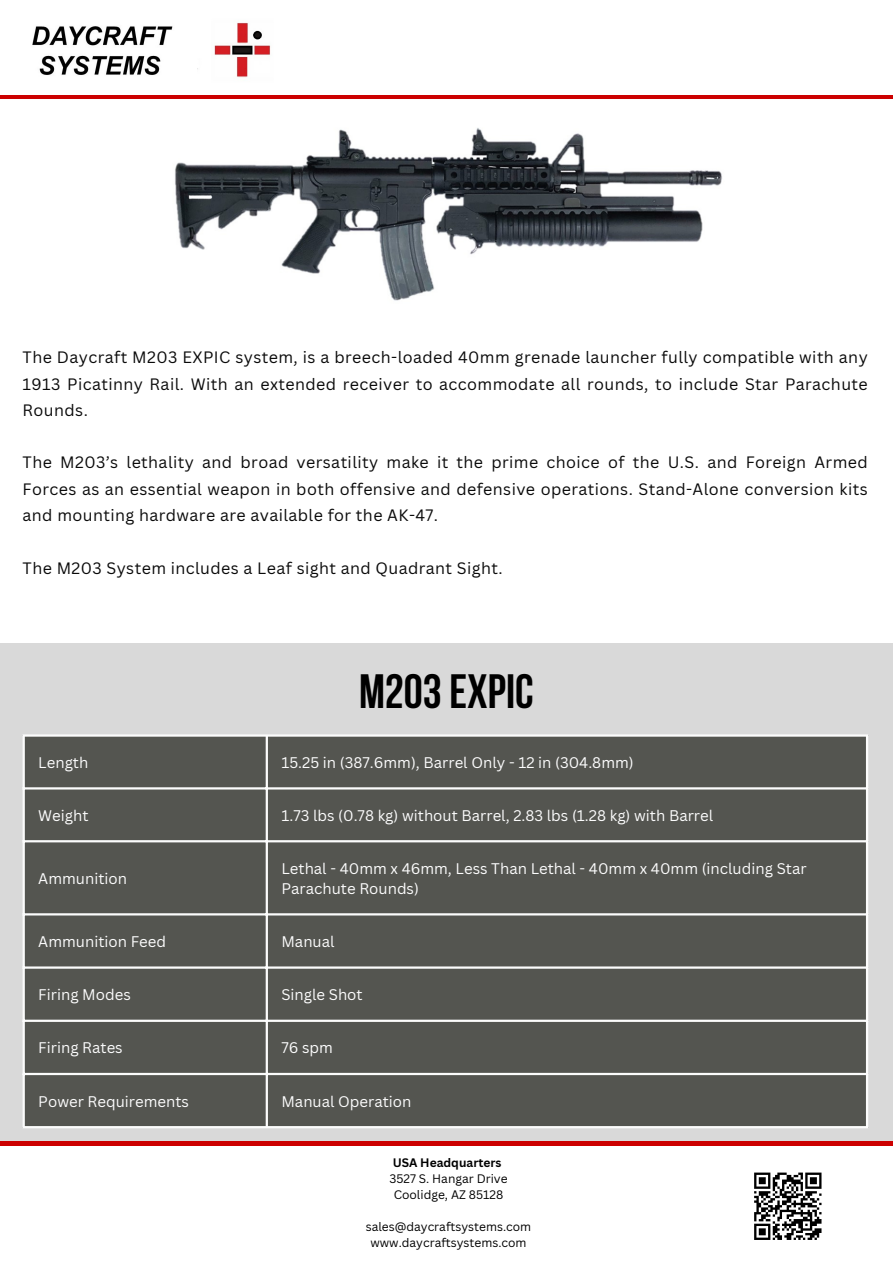
<style>
.page{position:relative;width:893px;height:1264px;background:#fff}
.page>*{position:absolute;margin:0;border:0;box-sizing:border-box;transform-origin:0 0}
.t1{font:700 48px "Bebas Neue";color:#000}
.t2{font:16.05px/26.2px "Canva Sans";letter-spacing:.025em;color:#0a0a0a;text-align:justify}
.t3{font:15px/20.2px "Canva Sans";color:#fff}
.t4{font:12px "Canva Sans";color:#000}
.t5{font:700 12px "Canva Sans";color:#000}
</style>
<div class="page">
<hr style="left:0;top:96px;width:892px;height:3px;background:#c00">
<img style="left:32px;top:22px;width:239px;height:56px">
<div style="left:0;top:643px;width:892px;height:498px;background:#d9d9d9"></div>
<hr style="left:0;top:1141px;width:892px;height:4px;background:#c00">
<svg style="left:754px;top:1172px;width:68px;height:68px"></svg>
<div style="left:25px;top:736px;width:840px;height:390px;background:#545550"></div>
<hr style="left:23px;top:736px;width:2px;height:390px;background:#fff">
<hr style="left:266px;top:736px;width:2px;height:390px;background:#fff">
<hr style="left:865px;top:736px;width:3px;height:390px;background:#fff">
<hr style="left:23px;top:734px;width:845px;height:2px;background:#fff">
<hr style="left:23px;top:787px;width:845px;height:2px;background:#fff">
<hr style="left:23px;top:840px;width:845px;height:2px;background:#fff">
<hr style="left:23px;top:913px;width:845px;height:2px;background:#fff">
<hr style="left:23px;top:966px;width:845px;height:2px;background:#fff">
<hr style="left:23px;top:1019px;width:845px;height:2px;background:#fff">
<hr style="left:23px;top:1072px;width:845px;height:3px;background:#fff">
<hr style="left:23px;top:1126px;width:845px;height:2px;background:#fff">
<img style="left:175px;top:128px;width:547px;height:173px">
<p class="t2" style="left:23px;top:344px;width:846px">The Daycraft M203 EXPIC system, is a breech-loaded 40mm grenade launcher fully compatible with any 1913 Picatinny Rail. With an extended receiver to accommodate all rounds, to include Star Parachute Rounds.</p>
<p class="t2" style="left:23px;top:449px;width:846px">The M203’s lethality and broad versatility make it the prime choice of the U.S. and Foreign Armed Forces as an essential weapon in both offensive and defensive operations. Stand-Alone conversion kits and mounting hardware are available for the AK-47.</p>
<p class="t2" style="left:23px;top:554px;width:481px">The M203 System includes a Leaf sight and Quadrant Sight.</p>
<p class="t1" style="left:359px;top:672px;width:176px">m203EXPIC</p>
<p class="t3" style="left:38px;top:752px;width:52px">Length</p>
<p class="t3" style="left:281px;top:752px;width:354px">15.25 in (387.6mm), Barrel Only - 12 in (304.8mm)</p>
<p class="t3" style="left:38px;top:805px;width:52px">Weight</p>
<p class="t3" style="left:281px;top:805px;width:433px">1.73 lbs (0.78 kg) without Barrel, 2.83 lbs (1.28 kg) with Barrel</p>
<p class="t3" style="left:38px;top:868px;width:90px">Ammunition</p>
<p class="t3" style="left:281px;top:858px;width:526px">Lethal - 40mm x 46mm, Less Than Lethal - 40mm x 40mm (including Star<br>Parachute Rounds)</p>
<p class="t3" style="left:38px;top:931px;width:129px">Ammunition Feed</p>
<p class="t3" style="left:281px;top:931px;width:55px">Manual</p>
<p class="t3" style="left:38px;top:984px;width:94px">Firing Modes</p>
<p class="t3" style="left:281px;top:984px;width:83px">Single Shot</p>
<p class="t3" style="left:38px;top:1037px;width:86px">Firing Rates</p>
<p class="t3" style="left:281px;top:1037px;width:53px">76 spm</p>
<p class="t3" style="left:38px;top:1090px;width:152px">Power Requirements</p>
<p class="t3" style="left:281px;top:1090px;width:131px">Manual Operation</p>
<p class="t5" style="left:393px;top:1154px;width:110px">USA Headquarters</p>
<p class="t4" style="left:389px;top:1170px;width:120px">3527 S. Hangar Drive</p>
<p class="t4" style="left:394px;top:1186px;width:111px">Coolidge, AZ 85128</p>
<p class="t4" style="left:366px;top:1218px;width:167px">sales@daycraftsystems.com</p>
<p class="t4" style="left:370px;top:1234px;width:158px">www.daycraftsystems.com</p>
</div>
